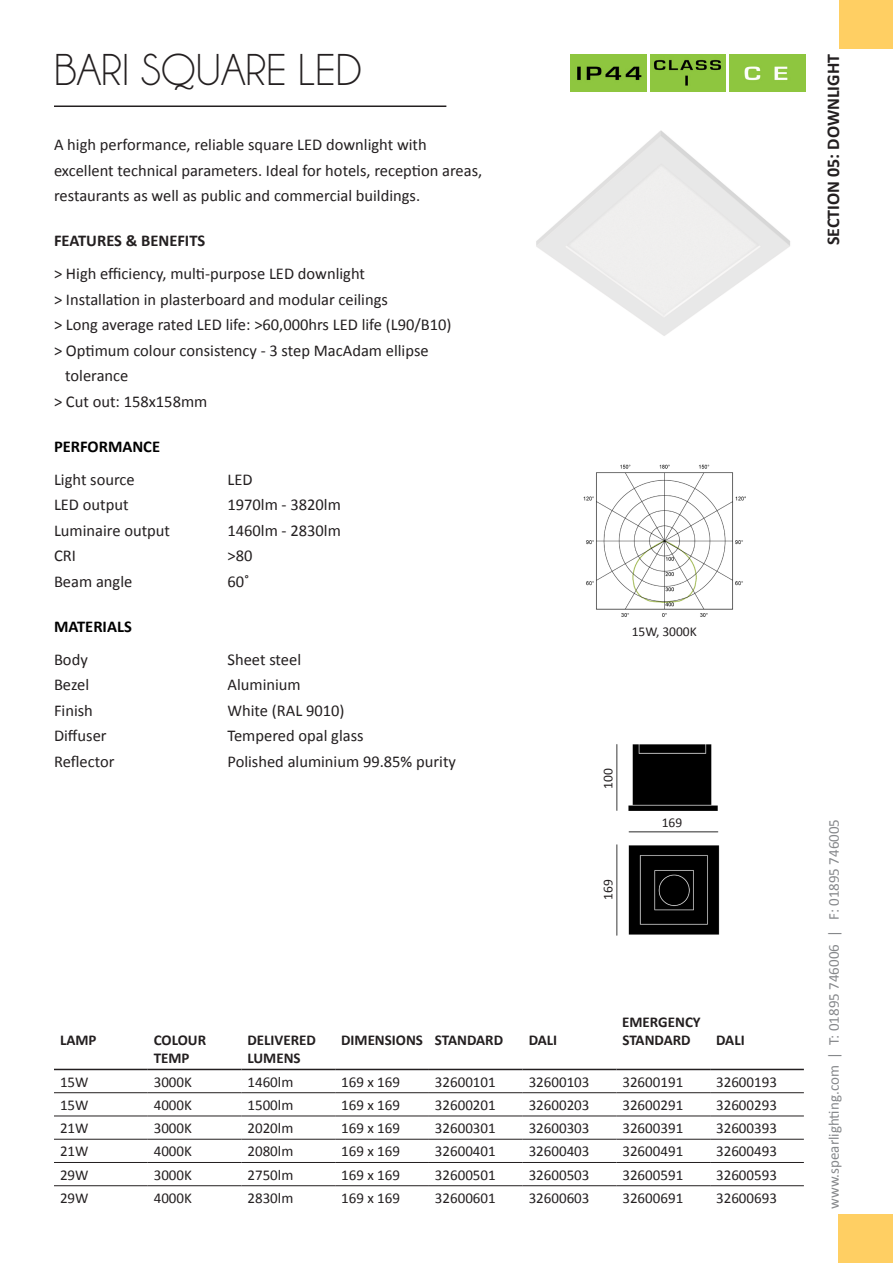
<style>
.page{position:relative;width:893px;height:1263px;background:#fff}
.page>*{position:absolute;margin:0;border:0;box-sizing:border-box;transform-origin:0 0}
.t1{font:45px "Champagne&Limousines";color:#231f20}
.t2{font:700 18px "Calibri";color:#231f20}
.t3{font:16.5px/25.5px "Calibri";color:#231f20}
.t4{font:700 16.5px "Calibri";color:#000}
.t5{font:700 16.5px "Calibri";color:#231f20}
.t6{font:15px "Calibri";color:#231f20}
.t7{font:700 15px/18px "Calibri";color:#231f20}
.t8{font:15px "Calibri";color:#86888b}
.t9{font:13.5px "Calibri";color:#231f20}
</style>
<div class="page">
<img style="left:571px;top:54px;width:75px;height:38px">
<img style="left:650px;top:54px;width:76px;height:38px">
<img style="left:730px;top:54px;width:75px;height:38px">
<img style="left:536px;top:131px;width:254px;height:205px">
<hr style="left:54px;top:105px;width:392px;height:2px;background:#231f20">
<img style="left:616px;top:744px;width:104px;height:192px">
<hr style="left:54px;top:1069px;width:94px;height:1px;background:#231f20">
<hr style="left:148px;top:1069px;width:93px;height:1px;background:#231f20">
<hr style="left:241px;top:1069px;width:94px;height:1px;background:#231f20">
<hr style="left:335px;top:1069px;width:94px;height:1px;background:#231f20">
<hr style="left:429px;top:1069px;width:94px;height:1px;background:#231f20">
<hr style="left:523px;top:1069px;width:93px;height:1px;background:#231f20">
<hr style="left:616px;top:1069px;width:94px;height:1px;background:#231f20">
<hr style="left:710px;top:1069px;width:94px;height:1px;background:#231f20">
<hr style="left:54px;top:1092px;width:94px;height:1px;background:#231f20">
<hr style="left:148px;top:1092px;width:93px;height:1px;background:#231f20">
<hr style="left:241px;top:1092px;width:94px;height:1px;background:#231f20">
<hr style="left:335px;top:1092px;width:94px;height:1px;background:#231f20">
<hr style="left:429px;top:1092px;width:94px;height:1px;background:#231f20">
<hr style="left:523px;top:1092px;width:93px;height:1px;background:#231f20">
<hr style="left:616px;top:1092px;width:94px;height:1px;background:#231f20">
<hr style="left:710px;top:1092px;width:94px;height:1px;background:#231f20">
<hr style="left:54px;top:1115px;width:94px;height:1px;background:#231f20">
<hr style="left:148px;top:1115px;width:93px;height:1px;background:#231f20">
<hr style="left:241px;top:1115px;width:94px;height:1px;background:#231f20">
<hr style="left:335px;top:1115px;width:94px;height:1px;background:#231f20">
<hr style="left:429px;top:1115px;width:94px;height:1px;background:#231f20">
<hr style="left:523px;top:1115px;width:93px;height:1px;background:#231f20">
<hr style="left:616px;top:1115px;width:94px;height:1px;background:#231f20">
<hr style="left:710px;top:1115px;width:94px;height:1px;background:#231f20">
<hr style="left:54px;top:1139px;width:94px;height:1px;background:#231f20">
<hr style="left:148px;top:1139px;width:93px;height:1px;background:#231f20">
<hr style="left:241px;top:1139px;width:94px;height:1px;background:#231f20">
<hr style="left:335px;top:1139px;width:94px;height:1px;background:#231f20">
<hr style="left:429px;top:1139px;width:94px;height:1px;background:#231f20">
<hr style="left:523px;top:1139px;width:93px;height:1px;background:#231f20">
<hr style="left:616px;top:1139px;width:94px;height:1px;background:#231f20">
<hr style="left:710px;top:1139px;width:94px;height:1px;background:#231f20">
<hr style="left:54px;top:1162px;width:94px;height:1px;background:#231f20">
<hr style="left:148px;top:1162px;width:93px;height:1px;background:#231f20">
<hr style="left:241px;top:1162px;width:94px;height:1px;background:#231f20">
<hr style="left:335px;top:1162px;width:94px;height:1px;background:#231f20">
<hr style="left:429px;top:1162px;width:94px;height:1px;background:#231f20">
<hr style="left:523px;top:1162px;width:93px;height:1px;background:#231f20">
<hr style="left:616px;top:1162px;width:94px;height:1px;background:#231f20">
<hr style="left:710px;top:1162px;width:94px;height:1px;background:#231f20">
<hr style="left:54px;top:1185px;width:94px;height:1px;background:#231f20">
<hr style="left:148px;top:1185px;width:93px;height:1px;background:#231f20">
<hr style="left:241px;top:1185px;width:94px;height:1px;background:#231f20">
<hr style="left:335px;top:1185px;width:94px;height:1px;background:#231f20">
<hr style="left:429px;top:1185px;width:94px;height:1px;background:#231f20">
<hr style="left:523px;top:1185px;width:93px;height:1px;background:#231f20">
<hr style="left:616px;top:1185px;width:94px;height:1px;background:#231f20">
<hr style="left:710px;top:1185px;width:94px;height:1px;background:#231f20">
<div style="left:839px;top:0;width:54px;height:49px;background:#ffcf63"></div>
<div style="left:839px;top:1214px;width:54px;height:49px;background:#ffcf63"></div>
<img style="left:583px;top:464px;width:162px;height:153px">
<p class="t1" style="left:54px;top:47px;width:310px">BARI SQUARE LED</p>
<p class="t3" style="left:54px;top:132px;width:430px">A high performance, reliable square LED downlight with excellent technical parameters. Ideal for hotels, reception areas, restaurants as well as public and commercial buildings.</p>
<p class="t5" style="left:54px;top:230px;width:153px">FEATURES &amp; BENEFITS</p>
<p class="t3" style="left:54px;top:261px;width:313px">&gt; High efficiency, multi-purpose LED downlight</p>
<p class="t3" style="left:54px;top:287px;width:335px">&gt; Installation in plasterboard and modular ceilings</p>
<p class="t3" style="left:54px;top:312px;width:399px">&gt; Long average rated LED life: &gt;60,000hrs LED life (L90/B10)</p>
<p class="t3" style="left:54px;top:338px;width:376px">&gt; Optimum colour consistency - 3 step MacAdam ellipse</p>
<p class="t3" style="left:65px;top:363px;width:65px">tolerance</p>
<p class="t3" style="left:54px;top:389px;width:155px">&gt; Cut out: 158x158mm</p>
<p class="t4" style="left:54px;top:436px;width:108px">PERFORMANCE</p>
<p class="t3" style="left:54px;top:467px;width:82px">Light source</p>
<p class="t3" style="left:54px;top:492px;width:76px">LED output</p>
<p class="t3" style="left:54px;top:518px;width:118px">Luminaire output</p>
<p class="t3" style="left:54px;top:543px;width:23px">CRI</p>
<p class="t3" style="left:54px;top:569px;width:80px">Beam angle</p>
<p class="t4" style="left:54px;top:616px;width:79px">MATERIALS</p>
<p class="t3" style="left:54px;top:646px;width:35px">Body</p>
<p class="t3" style="left:54px;top:672px;width:37px">Bezel</p>
<p class="t3" style="left:54px;top:697px;width:40px">Finish</p>
<p class="t3" style="left:54px;top:723px;width:54px">Diffuser</p>
<p class="t3" style="left:54px;top:748px;width:62px">Reflector</p>
<p class="t3" style="left:227px;top:467px;width:27px">LED</p>
<p class="t3" style="left:227px;top:492px;width:115px">1970lm - 3820lm</p>
<p class="t3" style="left:227px;top:518px;width:115px">1460lm - 2830lm</p>
<p class="t3" style="left:227px;top:543px;width:26px">&gt;80</p>
<p class="t3" style="left:227px;top:569px;width:24px">60˚</p>
<p class="t3" style="left:227px;top:646px;width:75px">Sheet steel</p>
<p class="t3" style="left:227px;top:672px;width:75px">Aluminium</p>
<p class="t3" style="left:227px;top:697px;width:119px">White (RAL 9010)</p>
<p class="t3" style="left:227px;top:723px;width:138px">Tempered opal glass</p>
<p class="t3" style="left:227px;top:748px;width:230px">Polished aluminium 99.85% purity</p>
<p class="t9" style="left:632px;top:622px;width:67px">15W, 3000K</p>
<p class="t9" style="left:599px;top:789px;width:22px;rotate:-90deg">100</p>
<p class="t9" style="left:599px;top:900px;width:22px;rotate:-90deg">169</p>
<p class="t9" style="left:662px;top:814px;width:22px">169</p>
<p class="t7" style="left:622px;top:1013px;width:80px">EMERGENCY</p>
<p class="t7" style="left:60px;top:1031px;width:38px">LAMP</p>
<p class="t7" style="left:154px;top:1031px;width:54px">COLOUR<br>TEMP</p>
<p class="t7" style="left:247px;top:1031px;width:70px">DELIVERED<br>LUMENS</p>
<p class="t7" style="left:341px;top:1031px;width:83px">DIMENSIONS</p>
<p class="t7" style="left:435px;top:1031px;width:70px">STANDARD</p>
<p class="t7" style="left:529px;top:1031px;width:30px">DALI</p>
<p class="t7" style="left:622px;top:1031px;width:70px">STANDARD</p>
<p class="t7" style="left:716px;top:1031px;width:30px">DALI</p>
<p class="t6" style="left:60px;top:1072px;width:30px">15W</p>
<p class="t6" style="left:154px;top:1072px;width:40px">3000K</p>
<p class="t6" style="left:247px;top:1072px;width:47px">1460lm</p>
<p class="t6" style="left:341px;top:1072px;width:60px">169 x 169</p>
<p class="t6" style="left:435px;top:1072px;width:62px">32600101</p>
<p class="t6" style="left:529px;top:1072px;width:62px">32600103</p>
<p class="t6" style="left:622px;top:1072px;width:62px">32600191</p>
<p class="t6" style="left:716px;top:1072px;width:62px">32600193</p>
<p class="t6" style="left:60px;top:1095px;width:30px">15W</p>
<p class="t6" style="left:154px;top:1095px;width:40px">4000K</p>
<p class="t6" style="left:247px;top:1095px;width:47px">1500lm</p>
<p class="t6" style="left:341px;top:1095px;width:60px">169 x 169</p>
<p class="t6" style="left:435px;top:1095px;width:62px">32600201</p>
<p class="t6" style="left:529px;top:1095px;width:62px">32600203</p>
<p class="t6" style="left:622px;top:1095px;width:62px">32600291</p>
<p class="t6" style="left:716px;top:1095px;width:62px">32600293</p>
<p class="t6" style="left:60px;top:1119px;width:30px">21W</p>
<p class="t6" style="left:154px;top:1119px;width:40px">3000K</p>
<p class="t6" style="left:247px;top:1119px;width:47px">2020lm</p>
<p class="t6" style="left:341px;top:1119px;width:60px">169 x 169</p>
<p class="t6" style="left:435px;top:1119px;width:62px">32600301</p>
<p class="t6" style="left:529px;top:1119px;width:62px">32600303</p>
<p class="t6" style="left:622px;top:1119px;width:62px">32600391</p>
<p class="t6" style="left:716px;top:1119px;width:62px">32600393</p>
<p class="t6" style="left:60px;top:1142px;width:30px">21W</p>
<p class="t6" style="left:154px;top:1142px;width:40px">4000K</p>
<p class="t6" style="left:247px;top:1142px;width:47px">2080lm</p>
<p class="t6" style="left:341px;top:1142px;width:60px">169 x 169</p>
<p class="t6" style="left:435px;top:1142px;width:62px">32600401</p>
<p class="t6" style="left:529px;top:1142px;width:62px">32600403</p>
<p class="t6" style="left:622px;top:1142px;width:62px">32600491</p>
<p class="t6" style="left:716px;top:1142px;width:62px">32600493</p>
<p class="t6" style="left:60px;top:1165px;width:30px">29W</p>
<p class="t6" style="left:154px;top:1165px;width:40px">3000K</p>
<p class="t6" style="left:247px;top:1165px;width:47px">2750lm</p>
<p class="t6" style="left:341px;top:1165px;width:60px">169 x 169</p>
<p class="t6" style="left:435px;top:1165px;width:62px">32600501</p>
<p class="t6" style="left:529px;top:1165px;width:62px">32600503</p>
<p class="t6" style="left:622px;top:1165px;width:62px">32600591</p>
<p class="t6" style="left:716px;top:1165px;width:62px">32600593</p>
<p class="t6" style="left:60px;top:1188px;width:30px">29W</p>
<p class="t6" style="left:154px;top:1188px;width:40px">4000K</p>
<p class="t6" style="left:247px;top:1188px;width:47px">2830lm</p>
<p class="t6" style="left:341px;top:1188px;width:60px">169 x 169</p>
<p class="t6" style="left:435px;top:1188px;width:62px">32600601</p>
<p class="t6" style="left:529px;top:1188px;width:62px">32600603</p>
<p class="t6" style="left:622px;top:1188px;width:62px">32600691</p>
<p class="t6" style="left:716px;top:1188px;width:62px">32600693</p>
<p class="t2" style="left:822px;top:245px;width:193px;rotate:-90deg">SECTION 05: DOWNLIGHT</p>
<p class="t8" style="left:824px;top:1209px;width:392px;rotate:-90deg">www.spearlighting.com | T: 01895 746006 | F: 01895 746005</p>
</div>
